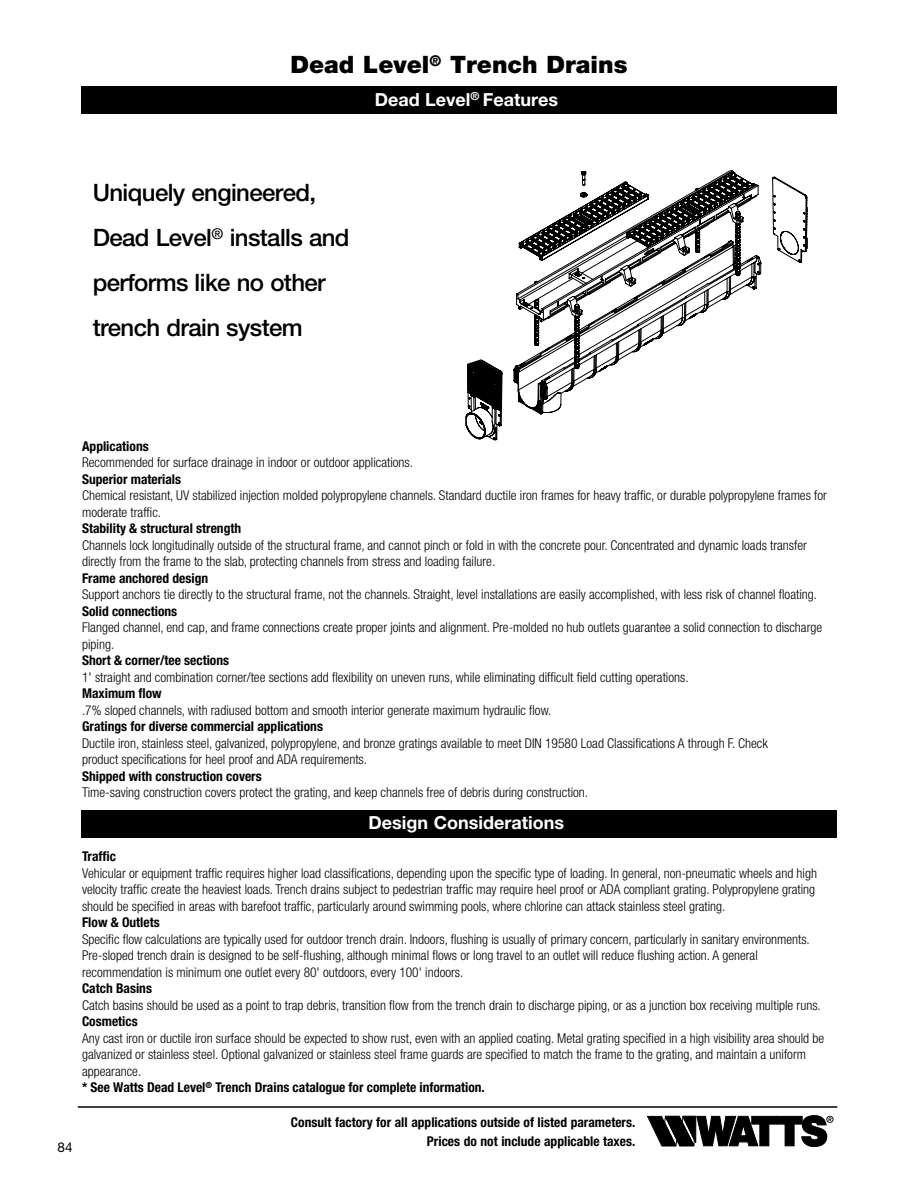
<style>
.page{position:relative;width:918px;height:1188px;background:#fff}
.page>*{position:absolute;margin:0;border:0;box-sizing:border-box;transform-origin:0 0}
.t1{font:500 24px/45px "Helvetica Neue LT Std";letter-spacing:-.025em;color:#000}
.t2{font:900 24px "Helvetica Neue LT Std";color:#000}
.t3{font:700 18px "Helvetica Neue LT Std";color:#fff}
.t4{font:300 condensed 13.5px/16.5px "Helvetica Neue LT Std";color:#000}
.t5{font:700 condensed 13.5px/19.5px "Helvetica Neue LT Std";color:#000;text-align:right}
.t6{font:13.5px "Helvetica Neue LT Std";color:#000}
.s1{font-weight:700}
</style>
<div class="page">
<div style="left:81px;top:86px;width:756px;height:28px;background:#000"></div>
<div style="left:81px;top:810px;width:756px;height:28px;background:#000"></div>
<svg style="left:465px;top:170px;width:343px;height:270px"></svg>
<svg style="left:534px;top:188px;width:206px;height:158px"></svg>
<hr style="left:78px;top:1106px;width:759px;height:2px;background:#000">
<svg style="left:647px;top:1115px;width:187px;height:32px"></svg>
<h1 class="t2" style="left:290px;top:51px;width:339px">Dead Level<sup>®</sup> Trench Drains</h1>
<h2 class="t3" style="left:375px;top:88px;width:185px">Dead Level<sup>®</sup> Features</h2>
<h1 class="t1" style="left:93px;top:170px;width:258px">Uniquely engineered,<br>Dead Level<sup>®</sup> installs and performs like no other trench drain system</h1>
<p class="t6" style="left:58px;top:1139px;width:17px">84</p>
<p class="t5" style="left:82px;top:436px;width:68px">Applications</p>
<p class="t4" style="left:82px;top:454px;width:333px">Recommended for surface drainage in indoor or outdoor applications.</p>
<p class="t5" style="left:82px;top:469px;width:101px">Superior materials</p>
<p class="t4" style="left:82px;top:487px;width:746px">Chemical resistant, UV stabilized injection molded polypropylene channels. Standard ductile iron frames for heavy traffic, or durable polypropylene frames for moderate traffic.</p>
<p class="t5" style="left:82px;top:518px;width:161px">Stability &amp; structural strength</p>
<p class="t4" style="left:82px;top:536px;width:726px">Channels lock longitudinally outside of the structural frame, and cannot pinch or fold in with the concrete pour. Concentrated and dynamic loads transfer directly from the frame to the slab, protecting channels from stress and loading failure.</p>
<p class="t5" style="left:82px;top:568px;width:128px">Frame anchored design</p>
<p class="t4" style="left:82px;top:586px;width:737px">Support anchors tie directly to the structural frame, not the channels. Straight, level installations are easily accomplished, with less risk of channel floating.</p>
<p class="t5" style="left:82px;top:601px;width:97px">Solid connections</p>
<p class="t4" style="left:82px;top:619px;width:742px">Flanged channel, end cap, and frame connections create proper joints and alignment. Pre-molded no hub outlets guarantee a solid connection to discharge piping.</p>
<p class="t5" style="left:82px;top:650px;width:149px">Short &amp; corner/tee sections</p>
<p class="t4" style="left:82px;top:668px;width:608px">1' straight and combination corner/tee sections add flexibility on uneven runs, while eliminating difficult field cutting operations.</p>
<p class="t5" style="left:82px;top:683px;width:81px">Maximum flow</p>
<p class="t4" style="left:82px;top:701px;width:471px">.7% sloped channels, with radiused bottom and smooth interior generate maximum hydraulic flow.</p>
<p class="t5" style="left:82px;top:716px;width:242px">Gratings for diverse commercial applications</p>
<p class="t4" style="left:82px;top:734px;width:687px">Ductile iron, stainless steel, galvanized, polypropylene, and bronze gratings available to meet DIN 19580 Load Classifications A through F. Check product specifications for heel proof and ADA requirements.</p>
<p class="t5" style="left:82px;top:766px;width:181px">Shipped with construction covers</p>
<p class="t4" style="left:82px;top:784px;width:508px">Time-saving construction covers protect the grating, and keep channels free of debris during construction.</p>
<h2 class="t3" style="left:369px;top:812px;width:197px">Design Considerations</h2>
<p class="t5" style="left:82px;top:847px;width:35px">Traffic</p>
<p class="t4" style="left:82px;top:865px;width:737px">Vehicular or equipment traffic requires higher load classifications, depending upon the specific type of loading. In general, non-pneumatic wheels and high velocity traffic create the heaviest loads. Trench drains subject to pedestrian traffic may require heel proof or ADA compliant grating. Polypropylene grating should be specified in areas with barefoot traffic, particularly around swimming pools, where chlorine can attack stainless steel grating.</p>
<p class="t5" style="left:82px;top:913px;width:79px">Flow &amp; Outlets</p>
<p class="t4" style="left:82px;top:931px;width:729px">Specific flow calculations are typically used for outdoor trench drain. Indoors, flushing is usually of primary concern, particularly in sanitary environments.<br>Pre-sloped trench drain is designed to be self-flushing, although minimal flows or long travel to an outlet will reduce flushing action. A general recommendation is minimum one outlet every 80' outdoors, every 100' indoors.</p>
<p class="t5" style="left:82px;top:979px;width:71px">Catch Basins</p>
<p class="t4" style="left:82px;top:997px;width:740px">Catch basins should be used as a point to trap debris, transition flow from the trench drain to discharge piping, or as a junction box receiving multiple runs.</p>
<p class="t5" style="left:82px;top:1012px;width:57px">Cosmetics</p>
<p class="t4" style="left:82px;top:1030px;width:744px">Any cast iron or ductile iron surface should be expected to show rust, even with an applied coating. Metal grating specified in a high visibility area should be galvanized or stainless steel. Optional galvanized or stainless steel frame guards are specified to match the frame to the grating, and maintain a uniform appearance.<br><span class="s1">* See Watts Dead Level</span><sup>®</sup> <span class="s1">Trench Drains catalogue for complete information.</span></p>
<p class="t5" style="left:291px;top:1112px;width:346px">Consult factory for all applications outside of listed parameters.<br>Prices do not include applicable taxes.</p>
</div>
